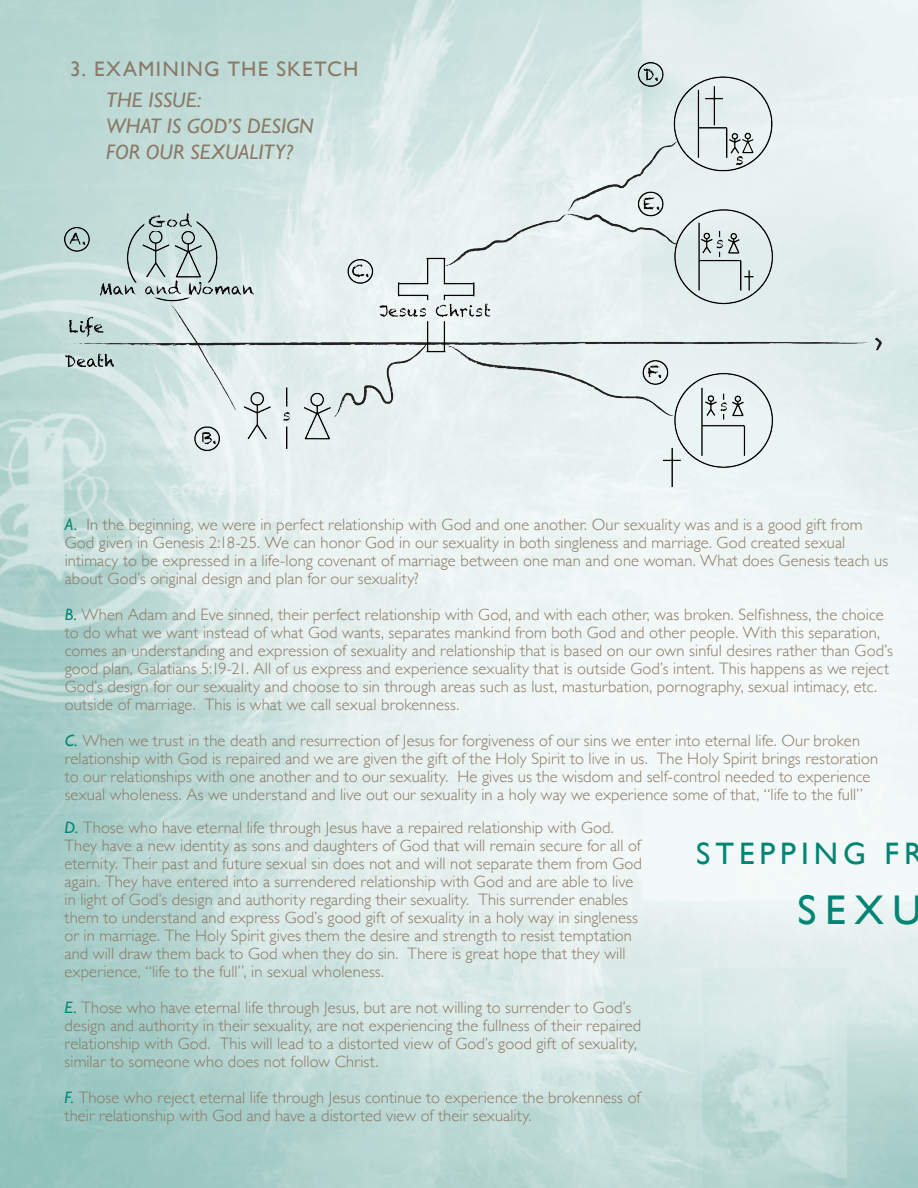
<style>
.page{position:relative;width:918px;height:1188px;background:#fff}
.page>*{position:absolute;margin:0;border:0;box-sizing:border-box;transform-origin:0 0}
.t1{font:41.4px "Gill Sans";color:#008575}
.t2{font:31.05px "Gill Sans";letter-spacing:.16em;color:#008575}
.t3{font:italic 21px "Gill Sans";color:#8a7966}
.t4{font:21px "Gill Sans";letter-spacing:.06em;color:#8a7966}
.t5{font:300 16.5px/18px "Gill Sans";letter-spacing:.01em;color:#8a7966}
.s1{font-weight:400;font-style:italic;color:#008575}
</style>
<div class="page">
<img style="left:0;top:0;width:918px;height:1188px">
<svg style="left:65px;top:519px;width:831px;height:299px;fill:#eaf4f2"></svg>
<svg style="left:65px;top:58px;width:345px;height:5px;background:#bfdad6"></svg>
<svg style="left:64px;top:822px;width:587px;height:366px;background:#c6dedb"></svg>
<img style="left:65px;top:63px;width:817px;height:423px">
<p class="t4" style="left:70px;top:56px;width:290px">3. EXAMINING THE SKETCH</p>
<p class="t3" style="left:106px;top:88px;width:96px">THE ISSUE:</p>
<p class="t3" style="left:106px;top:114px;width:209px">WHAT IS GOD’S DESIGN</p>
<p class="t3" style="left:106px;top:140px;width:188px">FOR OUR SEXUALITY?</p>
<p class="t5" style="left:65px;top:515px;width:825px"><span class="s1">A.</span> In the beginning, we were in perfect relationship with God and one another. Our sexuality was and is a good gift from God given in Genesis 2:18-25. We can honor God in our sexuality in both singleness and marriage. God created sexual intimacy to be expressed in a life-long covenant of marriage between one man and one woman. What does Genesis teach us about God’s original design and plan for our sexuality?</p>
<p class="t5" style="left:65px;top:605px;width:830px"><span class="s1">B.</span> When Adam and Eve sinned, their perfect relationship with God, and with each other, was broken. Selfishness, the choice to do what we want instead of what God wants, separates mankind from both God and other people. With this separation, comes an understanding and expression of sexuality and relationship that is based on our own sinful desires rather than God’s good plan, Galatians 5:19-21. All of us express and experience sexuality that is outside God’s intent. This happens as we reject God’s design for our sexuality and choose to sin through areas such as lust, masturbation, pornography, sexual intimacy, etc. outside of marriage. This is what we call sexual brokenness.</p>
<p class="t5" style="left:65px;top:731px;width:815px"><span class="s1">C.</span> When we trust in the death and resurrection of Jesus for forgiveness of our sins we enter into eternal life. Our broken relationship with God is repaired and we are given the gift of the Holy Spirit to live in us. The Holy Spirit brings restoration to our relationships with one another and to our sexuality. He gives us the wisdom and self-control needed to experience sexual wholeness. As we understand and live out our sexuality in a holy way we experience some of that, “life to the full”</p>
<p class="t5" style="left:64px;top:818px;width:579px"><span class="s1">D.</span> Those who have eternal life through Jesus have a repaired relationship with God.<br>They have a new identity as sons and daughters of God that will remain secure for all of eternity. Their past and future sexual sin does not and will not separate them from God again. They have entered into a surrendered relationship with God and are able to live in light of God’s design and authority regarding their sexuality. This surrender enables them to understand and express God’s good gift of sexuality in a holy way in singleness or in marriage. The Holy Spirit gives them the desire and strength to resist temptation and will draw them back to God when they do sin. There is great hope that they will experience, “life to the full”, in sexual wholeness.</p>
<p class="t5" style="left:64px;top:998px;width:578px"><span class="s1">E.</span> Those who have eternal life through Jesus, but are not willing to surrender to God’s design and authority in their sexuality, are not experiencing the fullness of their repaired relationship with God. This will lead to a distorted view of God’s good gift of sexuality, similar to someone who does not follow Christ.</p>
<p class="t5" style="left:64px;top:1088px;width:577px"><span class="s1">F.</span> Those who reject eternal life through Jesus continue to experience the brokenness of their relationship with God and have a distorted view of their sexuality.</p>
<p class="t2" style="left:696px;top:835px;width:228px">STEPPING FR</p>
<p class="t1" style="left:797px;top:885px;width:126px">SEXU</p>
</div>
